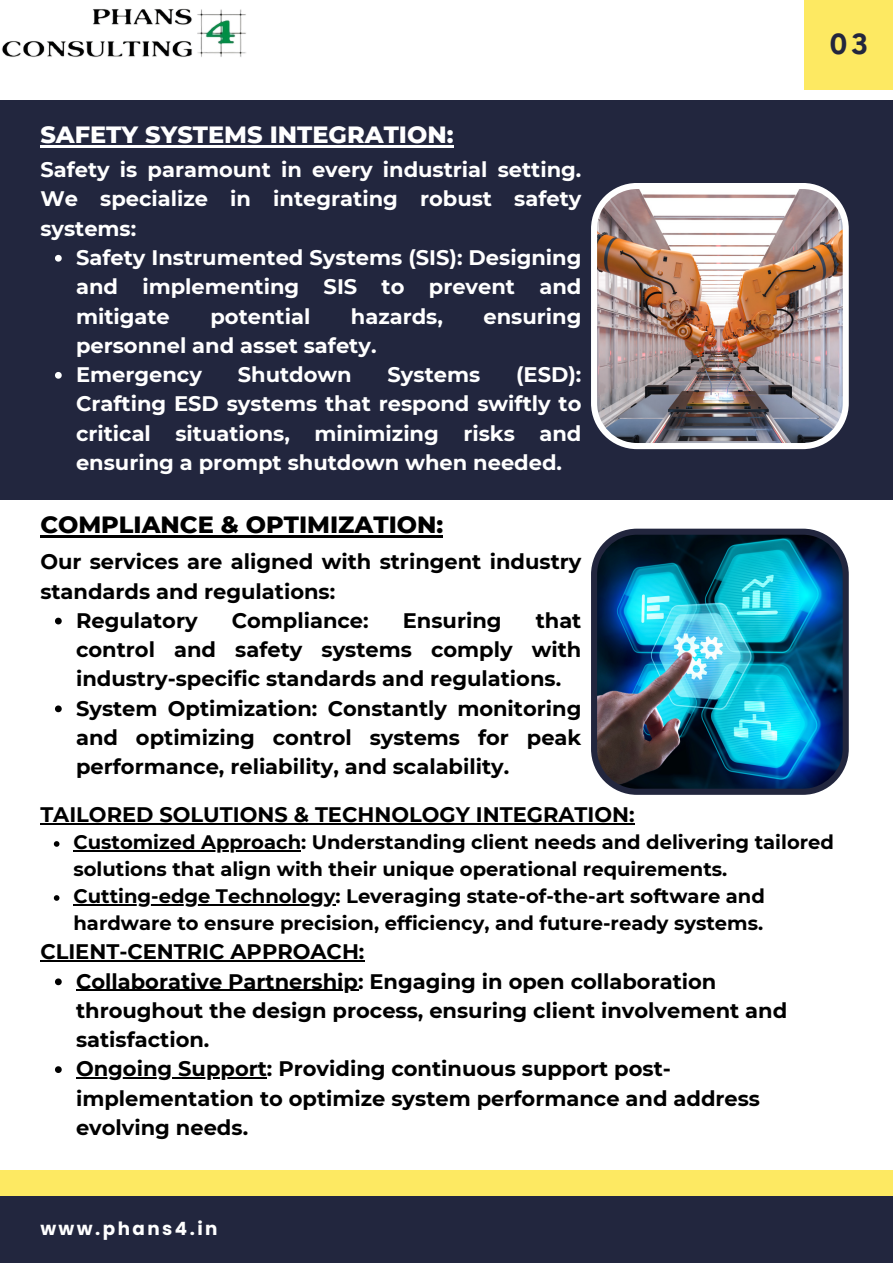
<style>
.page{position:relative;width:893px;height:1264px;background:#fff}
.page>*{position:absolute;margin:0;border:0;box-sizing:border-box;transform-origin:0 0}
.t1{font:700 27px "Nourd";color:#22263e}
.t2{font:800 24px "Montserrat";color:#fff}
.t3{font:800 24px "Montserrat";color:#000}
.t4{font:700 21px/29.2px "Montserrat";color:#000}
.t5{font:700 21px/29.2px "Montserrat";color:#fff;text-align:justify}
.t6{font:700 19.5px/27px "Montserrat";color:#000}
.t7{font:700 18.3px "Poppins";letter-spacing:.135em;color:#fff}
</style>
<div class="page">
<div style="left:804px;top:0;width:88px;height:89px;background:#fde962"></div>
<div style="left:0;top:1195px;width:892px;height:68px;background:#22263e"></div>
<div style="left:0;top:1169px;width:892px;height:26px;background:#fde962"></div>
<img style="left:1px;top:8px;width:245px;height:49px">
<div style="left:0;top:100px;width:892px;height:399px;background:#22263e"></div>
<img style="left:591px;top:183px;width:257px;height:266px">
<img style="left:591px;top:528px;width:257px;height:266px">
<hr style="left:40px;top:145px;width:413px;height:3px;background:#fff">
<svg style="left:55px;top:255px;width:7px;height:7px"></svg>
<svg style="left:55px;top:372px;width:7px;height:7px"></svg>
<hr style="left:40px;top:535px;width:403px;height:2px;background:#000">
<svg style="left:55px;top:617px;width:7px;height:7px"></svg>
<svg style="left:55px;top:705px;width:7px;height:7px"></svg>
<hr style="left:40px;top:823px;width:217px;height:1px;background:#000">
<hr style="left:257px;top:823px;width:377px;height:1px;background:#000">
<svg style="left:54px;top:841px;width:5px;height:5px"></svg>
<hr style="left:73px;top:850px;width:228px;height:1px;background:#000">
<svg style="left:54px;top:895px;width:5px;height:5px"></svg>
<hr style="left:73px;top:904px;width:262px;height:1px;background:#000">
<hr style="left:40px;top:960px;width:324px;height:1px;background:#000">
<svg style="left:55px;top:978px;width:7px;height:7px"></svg>
<hr style="left:76px;top:989px;width:282px;height:1px;background:#000">
<svg style="left:55px;top:1066px;width:7px;height:6px"></svg>
<hr style="left:76px;top:1077px;width:191px;height:1px;background:#000">
<p class="t2" style="left:40px;top:120px;width:414px">SAFETY SYSTEMS INTEGRATION:</p>
<p class="t5" style="left:40px;top:155px;width:542px">Safety is paramount in every industrial setting.<br>We specialize in integrating robust safety systems:</p>
<p class="t5" style="left:76px;top:243px;width:507px">Safety Instrumented Systems (SIS): Designing and implementing SIS to prevent and mitigate</p>
<p class="t5" style="left:210px;top:301px;width:101px">potential</p>
<p class="t5" style="left:351px;top:301px;width:94px">hazards,</p>
<p class="t5" style="left:483px;top:301px;width:99px">ensuring</p>
<p class="t5" style="left:76px;top:330px;width:302px">personnel and asset safety.</p>
<p class="t5" style="left:76px;top:360px;width:127px">Emergency</p>
<p class="t5" style="left:238px;top:360px;width:115px">Shutdown</p>
<p class="t5" style="left:387px;top:360px;width:94px">Systems</p>
<p class="t5" style="left:76px;top:360px;width:507px;text-indent:440px">(ESD):<br>Crafting ESD systems that respond swiftly to critical situations, minimizing risks and ensuring a prompt shutdown when needed.</p>
<p class="t1" style="left:829px;top:27px;width:41px">03</p>
<p class="t3" style="left:40px;top:509px;width:404px">COMPLIANCE &amp; OPTIMIZATION:</p>
<p class="t4" style="left:40px;top:547px;width:542px">Our services are aligned with stringent industry standards and regulations:</p>
<p class="t4" style="left:76px;top:605px;width:123px">Regulatory</p>
<p class="t4" style="left:232px;top:605px;width:138px">Compliance:</p>
<p class="t4" style="left:403px;top:605px;width:100px">Ensuring</p>
<p class="t4" style="left:76px;top:605px;width:507px;text-align:justify;text-indent:459px">that control and safety systems comply with industry-specific standards and regulations.</p>
<p class="t4" style="left:76px;top:693px;width:507px;text-align:justify">System Optimization: Constantly monitoring and optimizing control systems for peak performance, reliability, and scalability.</p>
<p class="t4" style="left:40px;top:799px;width:595px">TAILORED SOLUTIONS &amp; TECHNOLOGY INTEGRATION:</p>
<p class="t6" style="left:73px;top:828px;width:762px">Customized Approach: Understanding client needs and delivering tailored solutions that align with their unique operational requirements.</p>
<p class="t6" style="left:73px;top:882px;width:693px">Cutting-edge Technology: Leveraging state-of-the-art software and hardware to ensure precision, efficiency, and future-ready systems.</p>
<p class="t4" style="left:40px;top:937px;width:325px">CLIENT-CENTRIC APPROACH:</p>
<p class="t4" style="left:76px;top:966px;width:712px">Collaborative Partnership: Engaging in open collaboration throughout the design process, ensuring client involvement and satisfaction.</p>
<p class="t4" style="left:76px;top:1054px;width:685px">Ongoing Support: Providing continuous support post&shy;implementation to optimize system performance and address evolving needs.</p>
<p class="t7" style="left:40px;top:1215px;width:179px">www.phans4.in</p>
</div>
